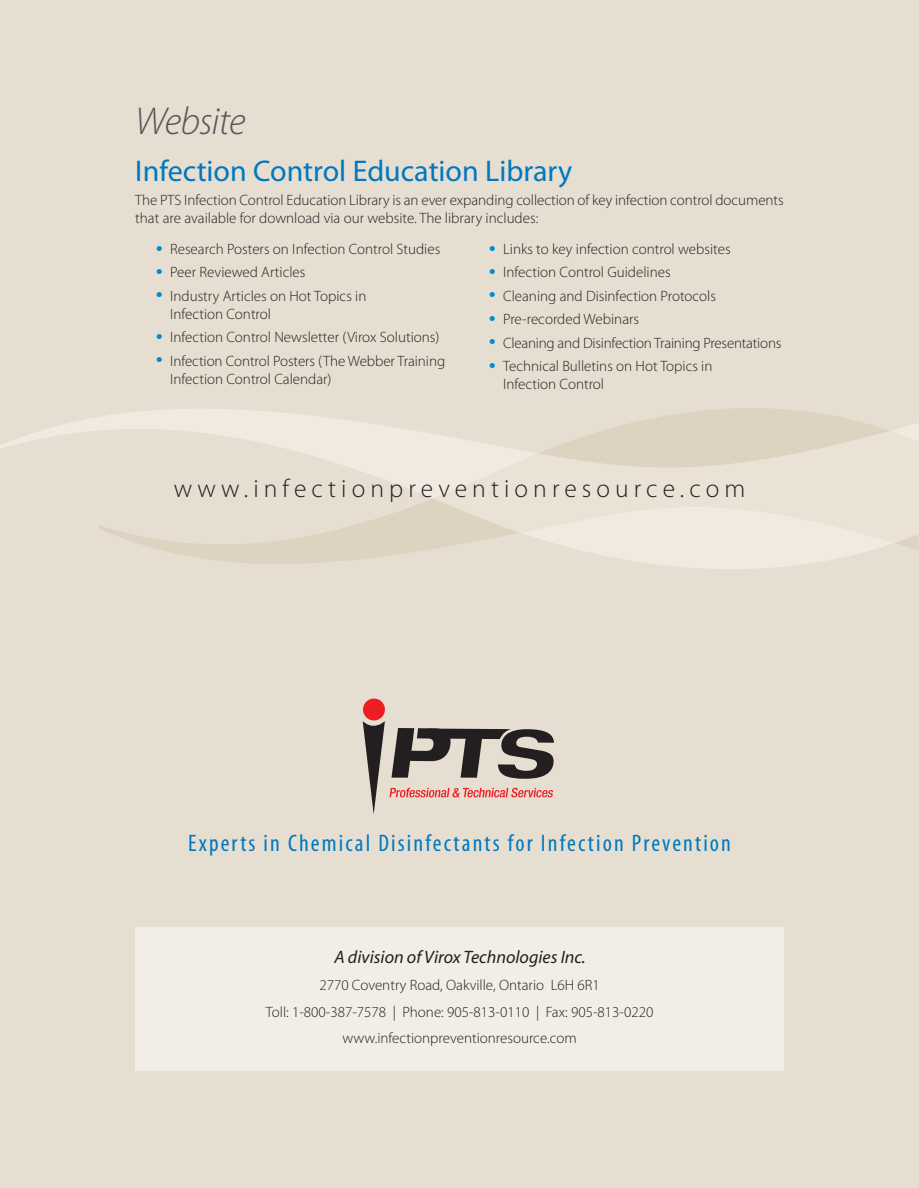
<style>
.page{position:relative;width:919px;height:1188px;background:#fff}
.page>*{position:absolute;margin:0;border:0;box-sizing:border-box;transform-origin:0 0}
.t1{font:italic 300 39px "Myriad Pro";letter-spacing:-.025em;color:#57585a}
.t2{font:30px "Myriad Pro";color:#0078c0}
.t3{font:300 25.5px "Myriad Pro";letter-spacing:.2em;color:#231f20}
.t4{font:24px "Myriad MM 400 wt 300 wd";letter-spacing:.09em;color:#0078c0}
.t5{font:18px "Myriad MM It 400 wt 600 wd";color:#231f20}
.t6{font:300 15px/18px "Myriad Pro";color:#231f20}
.s1{font-size:28.5px;color:#008cd0}
</style>
<div class="page">
<div style="left:0;top:0;width:918px;height:1188px;background:#e6dfd1"></div>
<hr style="left:918px;top:0;width:1px;height:1188px;background:#e6dfd1">
<svg style="left:0;top:408px;width:918px;height:161px"></svg>
<svg style="left:433px;top:431px;width:485px;height:112px"></svg>
<div style="left:135px;top:927px;width:648px;height:144px;background:#f2ede7"></div>
<div style="left:363px;top:699px;width:22px;height:21px;background:#ee1d23;border-radius:50%"></div>
<svg style="left:362px;top:721px;width:191px;height:93px"></svg>
<h1 class="t1" style="left:135px;top:106px;width:112px">Website</h1>
<h2 class="t2" style="left:135px;top:160px;width:438px">Infection Control Education Library</h2>
<p class="t6" style="left:135px;top:192px;width:649px">The PTS Infection Control Education Library is an ever expanding collection of key infection control documents that are available for download via our website. The library includes:</p>
<p class="t6" style="left:156px;top:241px;width:286px"><span class="s1">•</span> Research Posters on Infection Control Studies</p>
<p class="t6" style="left:156px;top:265px;width:151px"><span class="s1">•</span> Peer Reviewed Articles</p>
<p class="t6" style="left:170px;top:288px;width:198px;text-indent:-14px"><span class="s1">•</span> Industry Articles on Hot Topics in<br>Infection Control</p>
<p class="t6" style="left:156px;top:329px;width:285px"><span class="s1">•</span> Infection Control Newsletter (Virox Solutions)</p>
<p class="t6" style="left:170px;top:353px;width:276px;text-indent:-14px"><span class="s1">•</span> Infection Control Posters (The Webber Training<br>Infection Control Calendar)</p>
<p class="t6" style="left:488px;top:241px;width:243px"><span class="s1">•</span> Links to key infection control websites</p>
<p class="t6" style="left:488px;top:265px;width:183px"><span class="s1">•</span> Infection Control Guidelines</p>
<p class="t6" style="left:488px;top:288px;width:229px"><span class="s1">•</span> Cleaning and Disinfection Protocols</p>
<p class="t6" style="left:488px;top:311px;width:152px"><span class="s1">•</span> Pre-recorded Webinars</p>
<p class="t6" style="left:488px;top:335px;width:294px"><span class="s1">•</span> Cleaning and Disinfection Training Presentations</p>
<p class="t6" style="left:503px;top:358px;width:211px;text-indent:-14px"><span class="s1">•</span> Technical Bulletins on Hot Topics in<br>Infection Control</p>
<h3 class="t3" style="left:174px;top:479px;width:573px">www.infectionpreventionresource.com</h3>
<h3 class="t4" style="left:188px;top:834px;width:544px">Experts in Chemical Disinfectants for Infection Prevention</h3>
<p class="t5" style="left:334px;top:950px;width:253px">A division of Virox Technologies Inc.</p>
<p class="t6" style="left:266px;top:973px;width:389px;line-height:26.7px;text-align:center">2770 Coventry Road, Oakville, Ontario L6H 6R1<br>Toll: 1-800-387-7578 | Phone: 905-813-0110 | Fax: 905-813-0220 www.infectionpreventionresource.com</p>
</div>
